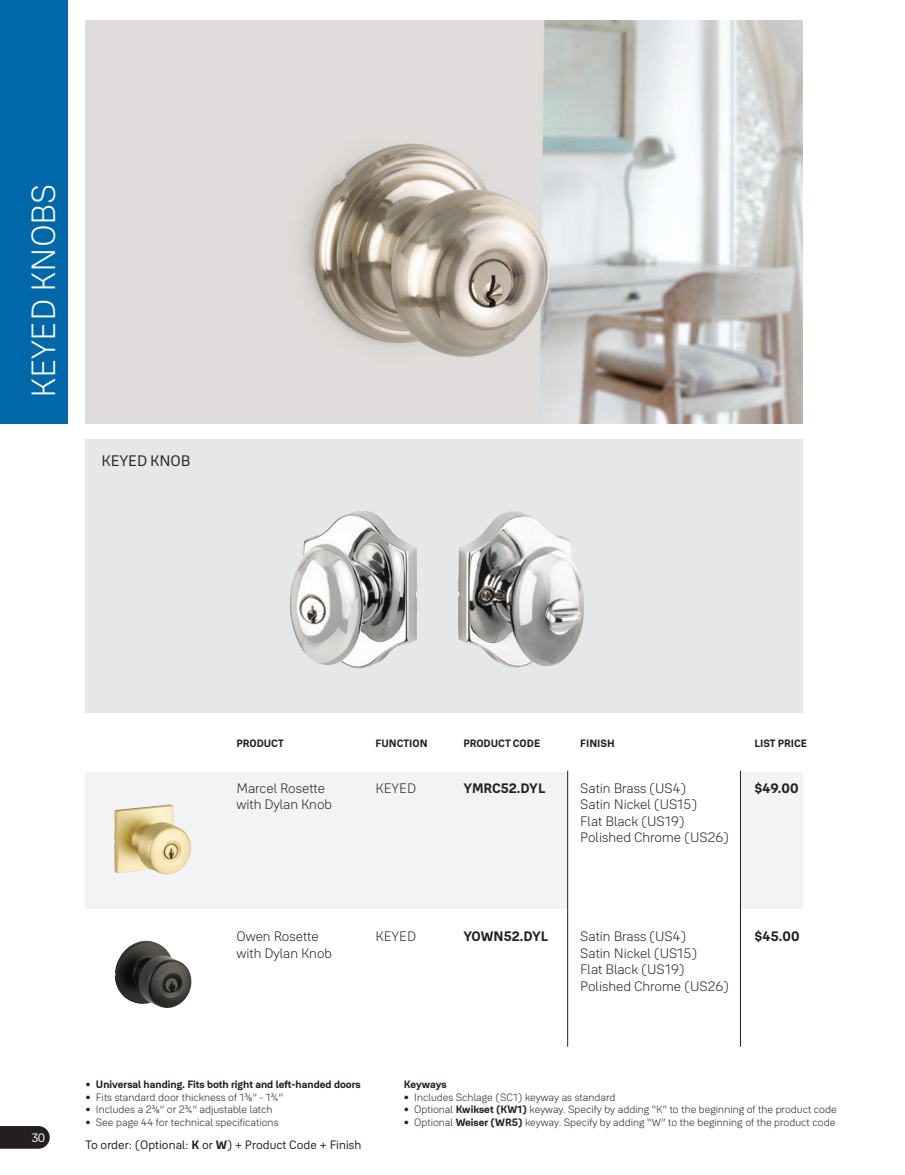
<style>
.page{position:relative;width:905px;height:1175px;background:#fff}
.page>*{position:absolute;margin:0;border:0;box-sizing:border-box;transform-origin:0 0}
.t1{font:300 33px "Yale Solis";color:#fff}
.t2{font:15px "Yale Solis";color:#231f20}
.t3{font:300 13.5px/16.5px "Yale Solis";color:#231f20}
.t4{font:700 13.5px "Yale Solis";color:#231f20}
.t5{font:12px "Yale Solis";color:#231f20}
.t6{font:12px "Yale Solis";color:#fff}
.t7{font:300 10.5px "Yale Solis";color:#231f20}
.t8{font:700 10.5px "Yale Solis";color:#231f20}
.s1{font-weight:300}
.s2{font-weight:700}
</style>
<div class="page">
<svg style="left:0;top:1126px;width:50px;height:22px"></svg>
<div style="left:0;top:0;width:68px;height:423px;background:#0068a9"></div>
<div style="left:86px;top:439px;width:716px;height:274px;background:#e6e7e9"></div>
<img style="left:86px;top:20px;width:716px;height:403px">
<div style="left:86px;top:772px;width:716px;height:136px;background:#f2f3f4"></div>
<div style="left:568px;top:770px;width:172px;height:276px;background:#fff"></div>
<hr style="left:567px;top:770px;width:1px;height:276px;background:#231f20">
<hr style="left:740px;top:770px;width:1px;height:276px;background:#231f20">
<img style="left:114px;top:804px;width:77px;height:70px">
<img style="left:115px;top:940px;width:77px;height:68px">
<img style="left:458px;top:511px;width:126px;height:157px">
<img style="left:290px;top:511px;width:128px;height:158px">
<h1 class="t1" style="left:24px;top:398px;width:216px;rotate:-90deg">KEYED KNOBS</h1>
<h2 class="t2" style="left:101px;top:452px;width:90px">KEYED KNOB</h2>
<p class="t6" style="left:32px;top:1130px;width:15px">30</p>
<p class="t8" style="left:236px;top:737px;width:49px">PRODUCT</p>
<p class="t8" style="left:463px;top:737px;width:78px">PRODUCT CODE</p>
<p class="t8" style="left:580px;top:737px;width:36px">FINISH</p>
<p class="t4" style="left:463px;top:779px;width:83px">YMRC52.DYL</p>
<p class="t8" style="left:375px;top:737px;width:53px">FUNCTION</p>
<p class="t3" style="left:375px;top:779px;width:42px">KEYED</p>
<p class="t3" style="left:580px;top:779px;width:150px">Satin Brass (US4)<br>Satin Nickel (US15)<br>Flat Black (US19)<br>Polished Chrome (US26)</p>
<p class="t3" style="left:236px;top:779px;width:97px">Marcel Rosette with Dylan Knob</p>
<p class="t8" style="left:754px;top:737px;width:54px">LIST PRICE</p>
<p class="t4" style="left:754px;top:779px;width:45px">$49.00</p>
<p class="t3" style="left:236px;top:928px;width:97px">Owen Rosette with Dylan Knob</p>
<p class="t3" style="left:375px;top:928px;width:42px">KEYED</p>
<p class="t4" style="left:463px;top:928px;width:86px">YOWN52.DYL</p>
<p class="t3" style="left:580px;top:928px;width:150px">Satin Brass (US4)<br>Satin Nickel (US15)<br>Flat Black (US19)<br>Polished Chrome (US26)</p>
<p class="t4" style="left:754px;top:928px;width:46px">$45.00</p>
<p class="t8" style="left:86px;top:1078px;width:277px"><span class="s1">•</span> Universal handing. Fits both right and left-handed doors</p>
<p class="t7" style="left:86px;top:1091px;width:199px">• Fits standard door thickness of 13/8” - 13/4”</p>
<p class="t7" style="left:86px;top:1103px;width:188px">• Includes a 23/8” or 23/4” adjustable latch</p>
<p class="t7" style="left:86px;top:1116px;width:194px">• See page 44 for technical specifications</p>
<p class="t5" style="left:86px;top:1137px;width:277px">To order: (Optional: <span class="s2">K</span> or <span class="s2">W</span>) + Product Code + Finish</p>
<p class="t8" style="left:404px;top:1078px;width:44px">Keyways</p>
<p class="t7" style="left:404px;top:1091px;width:213px">• Includes Schlage (SC1) keyway as standard</p>
<p class="t7" style="left:404px;top:1103px;width:434px">• Optional <span class="s2">Kwikset (KW1)</span> keyway. Specify by adding “K” to the beginning of the product code</p>
<p class="t7" style="left:404px;top:1116px;width:433px">• Optional <span class="s2">Weiser (WR5)</span> keyway. Specify by adding “W” to the beginning of the product code</p>
</div>
